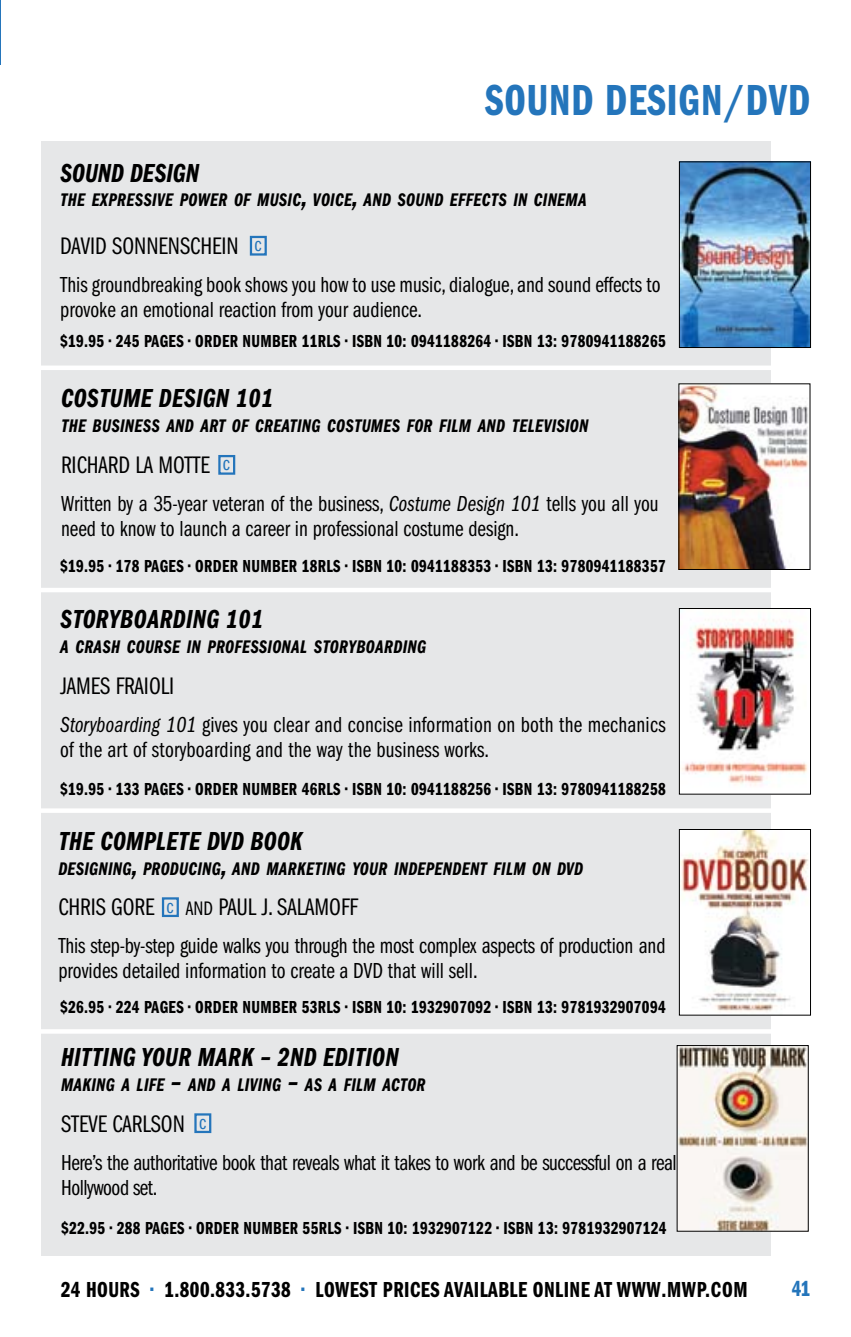
<style>
.page{position:relative;width:851px;height:1337px;background:#fff}
.page>*{position:absolute;margin:0;border:0;box-sizing:border-box;transform-origin:0 0}
.t1{font:45px "Franklin Gothic Demi Cmpr";letter-spacing:.02em;color:#2475bb}
.t2{font:27px "Franklin Gothic Demi Cmpr Ital";letter-spacing:.01em;color:#000}
.t3{font:24.75px "Franklin Gothic Book Cmpr";color:#000}
.t4{font:22.5px/24.8px "Franklin Gothic Book Cmpr";color:#000}
.t5{font:22.5px/24.8px "Franklin Gothic Book Cmpr";letter-spacing:-.02em;color:#000}
.t6{font:22.5px "Franklin Gothic Demi Cmpr";letter-spacing:.02em;color:#000}
.t7{font:22.5px "Franklin Gothic Demi Cmpr";color:#2475bb}
.t8{font:20.25px "Franklin Gothic Book Cmpr";color:#2475bb}
.t9{font:18.9px "Franklin Gothic Demi Cmpr Ital";letter-spacing:.015em;color:#000}
.t10{font:18px "Franklin Gothic Demi Cmpr";letter-spacing:.02em;color:#000}
.s1{font-size:27px}
.s2{font-family:"Franklin Gothic Book Cmpr Ital"}
.s3{font-size:20.25px}
.s4{color:#2475bb}
</style>
<div class="page">
<div style="left:41px;top:141px;width:729px;height:1114px;background:#e6e7e8"></div>
<div style="left:218px;top:455px;width:17px;height:20px;border:2px solid #2475bb"></div>
<img style="left:680px;top:385px;width:128px;height:183px">
<div style="left:678px;top:383px;width:132px;height:187px;border:1px solid #000"></div>
<img style="left:681px;top:164px;width:127px;height:182px">
<div style="left:679px;top:162px;width:131px;height:186px;border:1px solid #000"></div>
<div style="left:250px;top:236px;width:17px;height:20px;border:2px solid #2475bb"></div>
<div style="left:10px;top:365px;width:808px;height:5px;background:#fff"></div>
<hr style="left:22px;top:588px;width:808px;height:4px;background:#fff">
<div style="left:3px;top:808px;width:808px;height:5px;background:#fff"></div>
<hr style="left:3px;top:1029px;width:808px;height:4px;background:#fff">
<img style="left:681px;top:610px;width:126px;height:182px">
<div style="left:679px;top:608px;width:131px;height:186px;border:1px solid #000"></div>
<img style="left:681px;top:831px;width:127px;height:182px">
<div style="left:679px;top:829px;width:131px;height:186px;border:1px solid #000"></div>
<div style="left:162px;top:897px;width:17px;height:20px;border:2px solid #2475bb"></div>
<img style="left:678px;top:1047px;width:128px;height:182px">
<div style="left:194px;top:1113px;width:17px;height:20px;border:2px solid #2475bb"></div>
<h1 class="t1" style="left:485px;top:75px;width:327px">SOUND DESIGN/DVD</h1>
<p class="t2" style="left:60px;top:157px;width:14px">SOUN</p>
<p class="t2" style="left:111px;top:157px;width:89px">D DESIGN</p>
<p class="t9" style="left:60px;top:189px;width:528px">THE EXPRESSIVE POWER OF MUSIC<span class="s1">,</span> VOICE<span class="s1">,</span> AND SOUND EFFECTS IN CINEMA</p>
<p class="t3" style="left:60px;top:232px;width:10px">david</p>
<p class="t3" style="left:112px;top:232px;width:12px">sonnenschein</p>
<p class="t4" style="left:60px;top:272px;width:602px">This groundbreaking book shows you how to use music, dialogue, and sound effects to provoke an emotional reaction from your audience.</p>
<p class="t10" style="left:60px;top:331px;width:193px">$19.95 • 245 PAGES • ORDER NUMBER</p>
<p class="t10" style="left:302px;top:331px;width:59px">11RLS • ISBN</p>
<p class="t10" style="left:386px;top:331px;width:124px">10: 0941188264 • ISBN</p>
<p class="t10" style="left:537px;top:331px;width:130px">13: 9780941188265</p>
<p class="t8" style="left:254px;top:233px;width:9px">c</p>
<p class="t2" style="left:61px;top:383px;width:214px">COSTUME DESIGN 101</p>
<p class="t9" style="left:61px;top:415px;width:529px">THE BUSINESS AND ART OF CREATING COSTUMES FOR FILM AND TELEVISION</p>
<p class="t3" style="left:61px;top:451px;width:11px">richard</p>
<p class="t3" style="left:135px;top:451px;width:34px">la motte</p>
<p class="t4" style="left:61px;top:491px;width:599px">Written by a 35-year veteran of the business, <span class="s2">Costume Design 101</span> tells you all you need to know to launch a career in professional costume design.</p>
<p class="t8" style="left:223px;top:452px;width:9px">c</p>
<p class="t10" style="left:60px;top:556px;width:193px">$19.95 • 178 PAGES • ORDER NUMBER</p>
<p class="t10" style="left:302px;top:556px;width:59px">18RLS • ISBN</p>
<p class="t10" style="left:386px;top:556px;width:124px">10: 0941188353 • ISBN</p>
<p class="t10" style="left:537px;top:556px;width:130px">13: 9780941188357</p>
<p class="t2" style="left:60px;top:604px;width:14px">STORY</p>
<p class="t2" style="left:120px;top:604px;width:145px">BOARDING 101</p>
<p class="t9" style="left:60px;top:636px;width:367px">A CRASH COURSE IN PROFESSIONAL STORYBOARDING</p>
<p class="t3" style="left:60px;top:672px;width:11px">james</p>
<p class="t3" style="left:116px;top:672px;width:9px">fraioli</p>
<p class="t4" style="left:60px;top:712px;width:607px"><span class="s2">Storyboarding 101</span> gives you clear and concise information on both the mechanics of the art of storyboarding and the way the business works.</p>
<p class="t10" style="left:60px;top:779px;width:193px">$19.95 • 133 PAGES • ORDER NUMBER</p>
<p class="t10" style="left:302px;top:779px;width:59px">46RLS • ISBN</p>
<p class="t10" style="left:386px;top:779px;width:124px">10: 0941188256 • ISBN</p>
<p class="t10" style="left:537px;top:779px;width:130px">13: 9780941188258</p>
<p class="t2" style="left:58px;top:825px;width:246px">THE COMPLETE DVD BOOK</p>
<p class="t9" style="left:58px;top:857px;width:526px">DESIGNING<span class="s1">,</span> PRODUCING<span class="s1">,</span> AND MARKETING YOUR INDEPENDENT FILM ON DVD</p>
<p class="t3" style="left:58px;top:893px;width:11px">chris</p>
<p class="t3" style="left:111px;top:893px;width:12px">gore</p>
<p class="t3" style="left:186px;top:893px;width:43px"><span class="s3">and</span> paul</p>
<p class="t3" style="left:261px;top:893px;width:27px">j. salamoff</p>
<p class="t4" style="left:58px;top:934px;width:608px">This step-by-step guide walks you through the most complex aspects of production and provides detailed information to create a DVD that will sell.</p>
<p class="t10" style="left:60px;top:997px;width:193px">$26.95 • 224 PAGES • ORDER NUMBER</p>
<p class="t10" style="left:302px;top:997px;width:59px">53RLS • ISBN</p>
<p class="t10" style="left:386px;top:997px;width:124px">10: 1932907092 • ISBN</p>
<p class="t10" style="left:537px;top:997px;width:130px">13: 9781932907094</p>
<p class="t8" style="left:166px;top:895px;width:9px">c</p>
<p class="t2" style="left:61px;top:1042px;width:12px">HITTIN</p>
<p class="t2" style="left:123px;top:1042px;width:32px">G YOUR</p>
<p class="t2" style="left:198px;top:1042px;width:162px">MARK – 2ND EDITION</p>
<p class="t9" style="left:61px;top:1074px;width:366px">MAKING A LIFE <span class="s1">–</span> AND A LIVING <span class="s1">–</span> AS A FILM ACTOR</p>
<p class="t3" style="left:61px;top:1110px;width:11px">steve</p>
<p class="t3" style="left:112px;top:1110px;width:11px">carlson</p>
<p class="t5" style="left:61px;top:1150px;width:617px">Here’s the authoritative book that reveals what it takes to work and be successful on a real<br>Hollywood set.</p>
<p class="t10" style="left:61px;top:1217px;width:193px">$22.95 • 288 PAGES • ORDER NUMBER</p>
<p class="t10" style="left:302px;top:1217px;width:59px">55RLS • ISBN</p>
<p class="t10" style="left:387px;top:1217px;width:124px">10: 1932907122 • ISBN</p>
<p class="t10" style="left:538px;top:1217px;width:130px">13: 9781932907124</p>
<p class="t8" style="left:199px;top:1111px;width:9px">c</p>
<p class="t6" style="left:61px;top:1277px;width:37px">24 HOURS</p>
<p class="t6" style="left:150px;top:1277px;width:598px"><span class="s4">•</span> 1.800.833.5738 <span class="s4">•</span> LOWEST PRICES AVAILABLE ONLINE AT WWW.MWP.COM</p>
<p class="t7" style="left:792px;top:1276px;width:20px">41</p>
</div>
